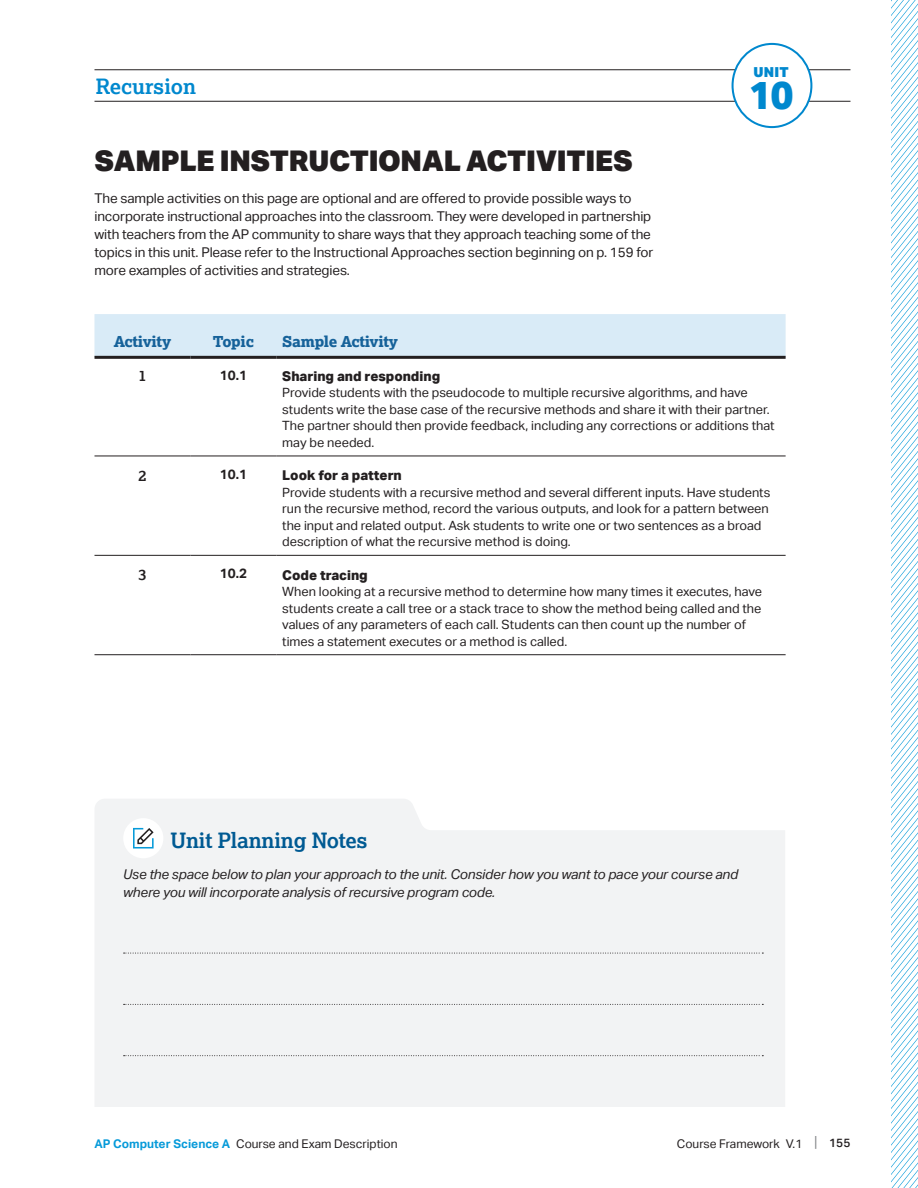
<style>
.page{position:relative;width:918px;height:1188px;background:#fff}
.page>*{position:absolute;margin:0;border:0;box-sizing:border-box;transform-origin:0 0}
.t1{font:800 39.3px "Aktiv Grotesk";color:#0088ce}
.t2{font:900 28.5px "Aktiv Grotesk";letter-spacing:-.01em;color:#231f20}
.t3{font:700 21px "Lexia";letter-spacing:-.01em;color:#005a93}
.t4{font:700 21px "Lexia";color:#0088ce}
.t5{font:800 15px "Lexia";letter-spacing:-.02em;color:#16629a}
.t6{font:700 15px "Lexia";color:#231f20}
.t7{font:900 13.8px "Aktiv Grotesk";color:#0088ce}
.t8{font:13.5px/18px "Aktiv Grotesk";letter-spacing:-.01em;color:#231f20}
.t9{font:italic 13.5px/18px "Aktiv Grotesk";letter-spacing:-.01em;color:#231f20}
.t10{font:800 13.5px "Aktiv Grotesk";color:#231f20}
.t11{font:700 13.5px "Aktiv Grotesk";color:#231f20}
.t12{font:12.75px/16.5px "Aktiv Grotesk";color:#231f20}
.t13{font:12px "Aktiv Grotesk";color:#231f20}
.s1{font-weight:700;color:#069ad9}
.s2{font-size:15px;color:#808285}
.s3{font-weight:500}
</style>
<div class="page">
<hr style="left:94px;top:69px;width:756px;height:1px;background:#231f20">
<hr style="left:94px;top:101px;width:756px;height:1px;background:#231f20">
<div style="left:733px;top:44px;width:78px;height:83px;background:#fff;border-radius:50%"></div>
<div style="left:732px;top:43px;width:80px;height:85px;border:2px solid #0088ce;border-radius:50%"></div>
<div style="left:94px;top:314px;width:692px;height:42px;background:#d9ebf7"></div>
<hr style="left:94px;top:456px;width:97px;height:1px;background:#231f20">
<hr style="left:94px;top:555px;width:97px;height:1px;background:#231f20">
<hr style="left:191px;top:555px;width:85px;height:1px;background:#231f20">
<hr style="left:276px;top:555px;width:510px;height:1px;background:#231f20">
<hr style="left:94px;top:356px;width:97px;height:3px;background:#231f20">
<hr style="left:191px;top:356px;width:85px;height:3px;background:#231f20">
<hr style="left:276px;top:356px;width:510px;height:3px;background:#231f20">
<hr style="left:191px;top:456px;width:85px;height:1px;background:#231f20">
<hr style="left:276px;top:456px;width:510px;height:1px;background:#231f20">
<hr style="left:94px;top:654px;width:97px;height:1px;background:#231f20">
<hr style="left:191px;top:654px;width:85px;height:1px;background:#231f20">
<hr style="left:276px;top:654px;width:510px;height:1px;background:#231f20">
<div style="left:95px;top:799px;width:690px;height:308px;background:#f2f3f4"></div>
<hr style="left:116px;top:849px;width:256px;height:3px;background:#f2f3f4">
<div style="left:123px;top:818px;width:40px;height:40px;background:#fff;border-radius:50%"></div>
<svg style="left:133px;top:828px;width:21px;height:21px"></svg>
<svg style="left:124px;top:953px;width:639px;height:1px"></svg>
<svg style="left:124px;top:1004px;width:639px;height:1px"></svg>
<svg style="left:124px;top:1055px;width:639px;height:1px"></svg>
<svg style="left:891px;top:0;width:27px;height:1188px"></svg>
<h3 class="t4" style="left:96px;top:73px;width:102px">Recursion</h3>
<h2 class="t2" style="left:94px;top:143px;width:540px">SAMPLE INSTRUCTIONAL ACTIVITIES</h2>
<p class="t8" style="left:94px;top:189px;width:560px">The sample activities on this page are optional and are offered to provide possible ways to incorporate instructional approaches into the classroom. They were developed in partnership with teachers from the AP community to share ways that they approach teaching some of the topics in this unit. Please refer to the Instructional Approaches section beginning on p. 159 for more examples of activities and strategies.</p>
<p class="t7" style="left:753px;top:63px;width:37px">UNIT</p>
<h1 class="t1" style="left:748px;top:70px;width:47px">10</h1>
<p class="t5" style="left:114px;top:332px;width:59px">Activity</p>
<p class="t5" style="left:213px;top:332px;width:43px">Topic</p>
<p class="t5" style="left:282px;top:332px;width:117px">Sample Activity</p>
<p class="t6" style="left:138px;top:367px;width:10px">1</p>
<p class="t11" style="left:220px;top:367px;width:29px">10.1</p>
<p class="t10" style="left:282px;top:368px;width:159px">Sharing and responding</p>
<p class="t12" style="left:282px;top:385px;width:494px">Provide students with the pseudocode to multiple recursive algorithms, and have students write the base case of the recursive methods and share it with their partner.<br>The partner should then provide feedback, including any corrections or additions that may be needed.</p>
<p class="t6" style="left:138px;top:466px;width:10px">2</p>
<p class="t11" style="left:220px;top:467px;width:29px">10.1</p>
<p class="t10" style="left:282px;top:467px;width:121px">Look for a pattern</p>
<p class="t12" style="left:282px;top:484px;width:490px">Provide students with a recursive method and several different inputs. Have students run the recursive method, record the various outputs, and look for a pattern between the input and related output. Ask students to write one or two sentences as a broad description of what the recursive method is doing.</p>
<p class="t6" style="left:138px;top:565px;width:10px">3</p>
<p class="t11" style="left:220px;top:566px;width:29px">10.2</p>
<p class="t10" style="left:282px;top:566px;width:87px">Code tracing</p>
<p class="t12" style="left:282px;top:584px;width:481px">When looking at a recursive method to determine how many times it executes, have students create a call tree or a stack trace to show the method being called and the values of any parameters of each call. Students can then count up the number of times a statement executes or a method is called.</p>
<h3 class="t3" style="left:170px;top:827px;width:199px">Unit Planning Notes</h3>
<p class="t9" style="left:123px;top:866px;width:616px">Use the space below to plan your approach to the unit. Consider how you want to pace your course and where you will incorporate analysis of recursive program code.</p>
<p class="t13" style="left:94px;top:1136px;width:305px"><span class="s1">AP Computer Science A</span> Course and Exam Description</p>
<p class="t13" style="left:677px;top:1136px;width:175px">Course Framework V.1 <span class="s2">|</span> <span class="s3">155</span></p>
</div>
